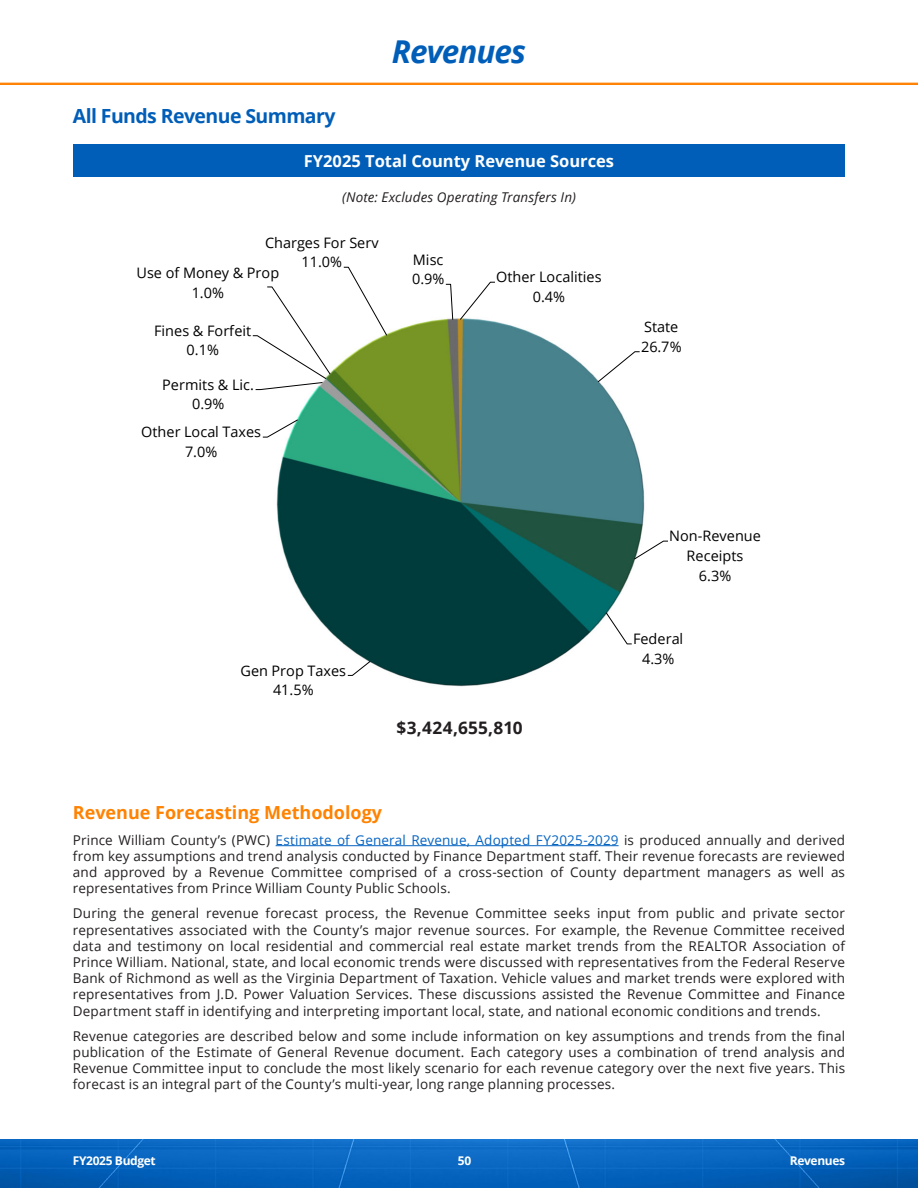
<style>
.page{position:relative;width:918px;height:1188px;background:#fff}
.page>*{position:absolute;margin:0;border:0;box-sizing:border-box;transform-origin:0 0}
.Head_1{font:italic 700 31.5px "Open Sans";letter-spacing:-.03em;color:#005eb8}
.Head_2{font:700 19.5px "Open Sans";letter-spacing:-.03em;color:#005eb8}
.Head_3{font:700 18px "Open Sans";color:#ff8200}
.Body{font:700 17.25px "Open Sans";letter-spacing:.015em;color:#231f20}
.Object_Title_1__White{font:700 16.5px "Open Sans";color:#fff}
.t1{font:14.4px/19.6px "Open Sans";color:#000;text-align:center}
.Body-2{font:13.5px/16.2px "Open Sans";letter-spacing:.01em;color:#231f20;text-align:justify}
.t2{font:italic 13.5px "Open Sans";letter-spacing:.01em;color:#231f20}
.t3{font:700 12px "Open Sans";letter-spacing:-.03em;color:#fff}
.s1{color:#0563c1}
</style>
<div class="page">
<img style="left:0;top:82px;width:918px;height:3px">
<img style="left:0;top:1139px;width:918px;height:49px">
<hr style="left:276px;top:845px;width:343px;height:1px;background:#0563c1">
<div style="left:73px;top:144px;width:772px;height:33px;background:#005eb8"></div>
<img style="left:256px;top:317px;width:412px;height:370px">
<svg style="left:347px;top:661px;width:24px;height:15px"></svg>
<svg style="left:262px;top:419px;width:36px;height:19px"></svg>
<svg style="left:252px;top:286px;width:79px;height:104px"></svg>
<svg style="left:343px;top:267px;width:44px;height:69px"></svg>
<svg style="left:445px;top:284px;width:8px;height:36px"></svg>
<svg style="left:460px;top:282px;width:35px;height:38px"></svg>
<svg style="left:597px;top:351px;width:43px;height:32px"></svg>
<svg style="left:634px;top:541px;width:34px;height:19px"></svg>
<svg style="left:606px;top:612px;width:26px;height:32px"></svg>
<p class="Head_2" style="left:73px;top:102px;width:264px">All Funds Revenue Summary</p>
<p class="Head_1" style="left:392px;top:29px;width:136px">Revenues</p>
<p class="Object_Title_1__White" style="left:304px;top:149px;width:312px">FY2025 Total County Revenue Sources</p>
<p class="t2" style="left:342px;top:188px;width:235px">(Note: Excludes Operating Transfers In)</p>
<p class="t1" style="left:265px;top:232px;width:115px">Charges For Serv<br>11.0%</p>
<p class="t1" style="left:136px;top:263px;width:144px">Use of Money &amp; Prop<br>1.0%</p>
<p class="t1" style="left:154px;top:321px;width:99px">Fines &amp; Forfeit<br>0.1%</p>
<p class="t1" style="left:162px;top:374px;width:93px">Permits &amp; Lic.<br>0.9%</p>
<p class="t1" style="left:141px;top:422px;width:121px">Other Local Taxes<br>7.0%</p>
<p class="t1" style="left:412px;top:249px;width:34px;text-align:left">Misc<br>0.9%</p>
<p class="t1" style="left:496px;top:267px;width:107px">Other Localities<br>0.4%</p>
<p class="t1" style="left:240px;top:660px;width:107px">Gen Prop Taxes<br>41.5%</p>
<p class="Body" style="left:397px;top:716px;width:128px">$3,424,655,810</p>
<p class="t1" style="left:641px;top:317px;width:42px;text-align:left">State<br>26.7%</p>
<p class="t1" style="left:669px;top:526px;width:93px">Non-Revenue<br>Receipts<br>6.3%</p>
<p class="t1" style="left:633px;top:629px;width:52px">Federal<br>4.3%</p>
<p class="Head_3" style="left:73px;top:800px;width:311px">Revenue Forecasting Methodology</p>
<p class="Body-2" style="left:73px;top:831px;width:774px">Prince William County’s (PWC) <span class="s1">Estimate of General Revenue, Adopted FY2025-2029</span> is produced annually and derived from key assumptions and trend analysis conducted by Finance Department staff. Their revenue forecasts are reviewed and approved by a Revenue Committee comprised of a cross-section of County department managers as well as representatives from Prince William County Public Schools.</p>
<p class="Body-2" style="left:73px;top:905px;width:774px">During the general revenue forecast process, the Revenue Committee seeks input from public and private sector representatives associated with the County’s major revenue sources. For example, the Revenue Committee received data and testimony on local residential and commercial real estate market trends from the REALTOR Association of Prince William. National, state, and local economic trends were discussed with representatives from the Federal Reserve Bank of Richmond as well as the Virginia Department of Taxation. Vehicle values and market trends were explored with representatives from J.D. Power Valuation Services. These discussions assisted the Revenue Committee and Finance Department staff in identifying and interpreting important local, state, and national economic conditions and trends.</p>
<p class="Body-2" style="left:73px;top:1028px;width:774px">Revenue categories are described below and some include information on key assumptions and trends from the final publication of the Estimate of General Revenue document. Each category uses a combination of trend analysis and Revenue Committee input to conclude the most likely scenario for each revenue category over the next five years. This forecast is an integral part of the County’s multi-year, long range planning processes.</p>
<p class="t3" style="left:73px;top:1152px;width:84px">FY2025 Budget</p>
<p class="t3" style="left:458px;top:1152px;width:15px">50</p>
<p class="t3" style="left:790px;top:1152px;width:57px">Revenues</p>
</div>
